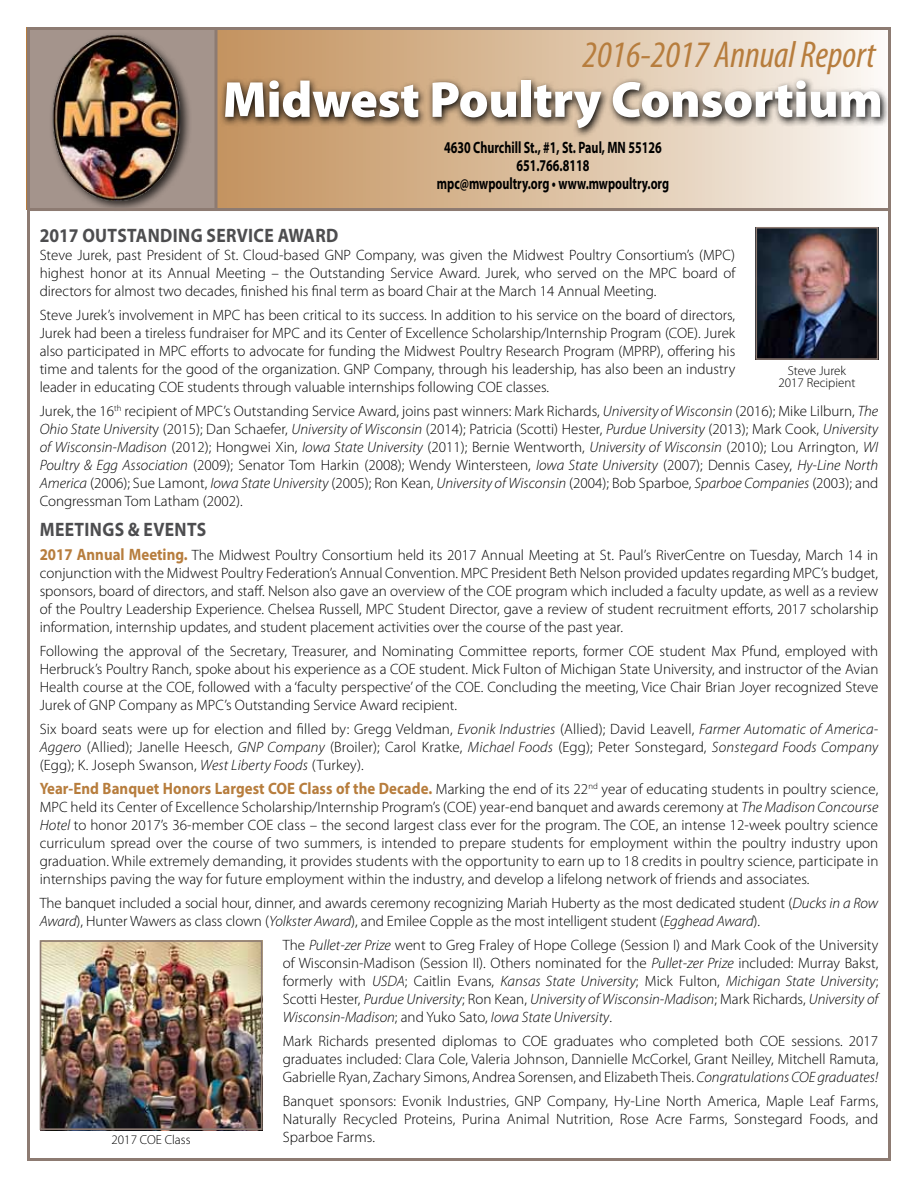
<style>
.page{position:relative;width:918px;height:1188px;background:#fff}
.page>*{position:absolute;margin:0;border:0;box-sizing:border-box;transform-origin:0 0}
.t1{font:900 51px "Myriad Pro";letter-spacing:-.005em;color:#fff}
.t2{font:italic condensed 37.5px "Myriad Pro";color:#b77d3d}
.t3{font:700 19.5px "Myriad Pro";letter-spacing:.02em;color:#4d4d4f;scale:.9 1}
.t4{font:700 16.5px/18px "Myriad Pro";color:#000;text-align:center;scale:.73 1}
.t5{font:300 15px/18px "Myriad Pro";color:#000;text-align:justify}
.t6{font:300 13.05px/12.1px "Myriad Pro";color:#000;text-align:center}
.s1{font-style:italic}
.s2{font-weight:700;font-size:16.5px;color:#b77d3d}
</style>
<div class="page">
<svg style="left:218px;top:31px;width:656px;height:177px;background:#dcc1a3"></svg>
<div style="left:27px;top:27px;width:189px;height:183px;background:#a4948c"></div>
<div style="left:49px;top:31px;width:143px;height:181px;background:#000;opacity:.75"></div>
<img style="left:50px;top:33px;width:134px;height:169px">
<svg style="left:219px;top:76px;width:668px;height:63px;background:#a18d78"></svg>
<hr style="left:27px;top:208px;width:864px;height:3px;background:#8d7b72">
<svg style="left:214px;top:27px;width:4px;height:181px"></svg>
<img style="left:759px;top:230px;width:116px;height:127px">
<div style="left:756px;top:227px;width:122px;height:133px;border:2px solid #8d7b72"></div>
<img style="left:43px;top:943px;width:217px;height:184px">
<div style="left:40px;top:940px;width:223px;height:190px;border:2px solid #8d7b72"></div>
<h2 class="t2" style="left:583px;top:32px;width:294px">2016-2017 Annual Report</h2>
<h1 class="t1" style="left:223px;top:71px;width:662px">Midwest Poultry Consortium</h1>
<p class="t4" style="left:437px;top:138px;width:320px">4630 Churchill St., #1, St. Paul, MN 55126<br>651.766.8118<br>mpc@mwpoultry.org • www.mwpoultry.org</p>
<h3 class="t3" style="left:40px;top:222px;width:333px">2017 Outstanding Service Award</h3>
<p class="t5" style="left:40px;top:246px;width:697px">Steve Jurek, past President of St. Cloud-based GNP Company, was given the Midwest Poultry Consortium’s (MPC) highest honor at its Annual Meeting – the Outstanding Service Award. Jurek, who served on the MPC board of directors for almost two decades, finished his final term as board Chair at the March 14 Annual Meeting.</p>
<p class="t5" style="left:40px;top:306px;width:697px">Steve Jurek’s involvement in MPC has been critical to its success. In addition to his service on the board of directors, Jurek had been a tireless fundraiser for MPC and its Center of Excellence Scholarship/Internship Program (COE). Jurek also participated in MPC efforts to advocate for funding the Midwest Poultry Research Program (MPRP), offering his time and talents for the good of the organization. GNP Company, through his leadership, has also been an industry leader in educating COE students through valuable internships following COE classes.</p>
<p class="t5" style="left:40px;top:402px;width:840px">Jurek, the 16<sup>th</sup> recipient of MPC’s Outstanding Service Award, joins past winners: Mark Richards, <span class="s1">University of Wisconsin</span> (2016); Mike Lilburn, <span class="s1">The Ohio State Universit</span>y (2015); Dan Schaefer, <span class="s1">University of Wisconsin</span> (2014); Patricia (Scotti) Hester, <span class="s1">Purdue University</span> (2013); Mark Cook, <span class="s1">University of Wisconsin-Madison</span> (2012); Hongwei Xin, <span class="s1">Iowa State University</span> (2011); Bernie Wentworth, <span class="s1">University of Wisconsin</span> (2010); Lou Arrington, <span class="s1">WI Poultry &amp; Egg Association</span> (2009); Senator Tom Harkin (2008); Wendy Wintersteen, <span class="s1">Iowa State University</span> (2007); Dennis Casey, <span class="s1">Hy-Line North America</span> (2006); Sue Lamont, <span class="s1">Iowa State University</span> (2005); Ron Kean, <span class="s1">University of Wisconsin</span> (2004); Bob Sparboe, <span class="s1">Sparboe Companies</span> (2003); and Congressman Tom Latham (2002).</p>
<h3 class="t3" style="left:40px;top:516px;width:184px">meetings &amp; events</h3>
<p class="t5" style="left:40px;top:546px;width:840px"><span class="s2">2017 Annual Meeting.</span> The Midwest Poultry Consortium held its 2017 Annual Meeting at St. Paul’s RiverCentre on Tuesday, March 14 in conjunction with the Midwest Poultry Federation’s Annual Convention. MPC President Beth Nelson provided updates regarding MPC’s budget, sponsors, board of directors, and staff. Nelson also gave an overview of the COE program which included a faculty update, as well as a review of the Poultry Leadership Experience. Chelsea Russell, MPC Student Director, gave a review of student recruitment efforts, 2017 scholarship information, internship updates, and student placement activities over the course of the past year.</p>
<p class="t5" style="left:40px;top:642px;width:840px">Following the approval of the Secretary, Treasurer, and Nominating Committee reports, former COE student Max Pfund, employed with Herbruck’s Poultry Ranch, spoke about his experience as a COE student. Mick Fulton of Michigan State University, and instructor of the Avian Health course at the COE, followed with a ‘faculty perspective’ of the COE. Concluding the meeting, Vice Chair Brian Joyer recognized Steve Jurek of GNP Company as MPC’s Outstanding Service Award recipient.</p>
<p class="t5" style="left:40px;top:720px;width:840px">Six board seats were up for election and filled by: Gregg Veldman, <span class="s1">Evonik Industries</span> (Allied); David Leavell, <span class="s1">Farmer Automatic of America-Aggero</span> (Allied); Janelle Heesch, <span class="s1">GNP Company</span> (Broiler); Carol Kratke, <span class="s1">Michael Foods</span> (Egg); Peter Sonstegard, <span class="s1">Sonstegard Foods Company </span>(Egg); K. Joseph Swanson, <span class="s1">West Liberty Foods</span> (Turkey).</p>
<p class="t5" style="left:40px;top:780px;width:840px"><span class="s2">Year-End Banquet Honors Largest COE Class of the Decade.</span> Marking the end of its 22<sup>nd</sup> year of educating students in poultry science, MPC held its Center of Excellence Scholarship/Internship Program’s (COE) year-end banquet and awards ceremony at <span class="s1">The Madison Concourse Hotel</span> to honor 2017’s 36-member COE class – the second largest class ever for the program. The COE, an intense 12-week poultry science curriculum spread over the course of two summers, is intended to prepare students for employment within the poultry industry upon graduation. While extremely demanding, it provides students with the opportunity to earn up to 18 credits in poultry science, participate in internships paving the way for future employment within the industry, and develop a lifelong network of friends and associates.</p>
<p class="t5" style="left:40px;top:894px;width:840px">The banquet included a social hour, dinner, and awards ceremony recognizing Mariah Huberty as the most dedicated student (<span class="s1">Ducks in a Row<br>Award</span>), Hunter Wawers as class clown (<span class="s1">Yolkster Award</span>), and Emilee Copple as the most intelligent student (<span class="s1">Egghead Award</span>).</p>
<p class="t5" style="left:283px;top:936px;width:597px">The <span class="s1">Pullet-zer Prize</span> went to Greg Fraley of Hope College (Session I) and Mark Cook of the University of Wisconsin-Madison (Session II). Others nominated for the <span class="s1">Pullet-zer Prize</span> included: Murray Bakst, formerly with <span class="s1">USDA</span>; Caitlin Evans, <span class="s1">Kansas State University</span>; Mick Fulton, <span class="s1">Michigan State University</span>; Scotti Hester, <span class="s1">Purdue University</span>; Ron Kean, <span class="s1">University of Wisconsin-Madison</span>; Mark Richards, <span class="s1">University of Wisconsin-Madison</span>; and Yuko Sato, <span class="s1">Iowa State University</span>.</p>
<p class="t5" style="left:283px;top:1032px;width:597px">Mark Richards presented diplomas to COE graduates who completed both COE sessions. 2017 graduates included: Clara Cole, Valeria Johnson, Dannielle McCorkel, Grant Neilley, Mitchell Ramuta, Gabrielle Ryan, Zachary Simons, Andrea Sorensen, and Elizabeth Theis. <span class="s1">Congratulations COE graduates!</span></p>
<p class="t5" style="left:283px;top:1092px;width:597px">Banquet sponsors: Evonik Industries, GNP Company, Hy-Line North America, Maple Leaf Farms, Naturally Recycled Proteins, Purina Animal Nutrition, Rose Acre Farms, Sonstegard Foods, and Sparboe Farms.</p>
<p class="t6" style="left:778px;top:364px;width:79px">Steve Jurek<br>2017 Recipient</p>
<p class="t6" style="left:112px;top:1133px;width:81px">2017 COE Class</p>
</div>
